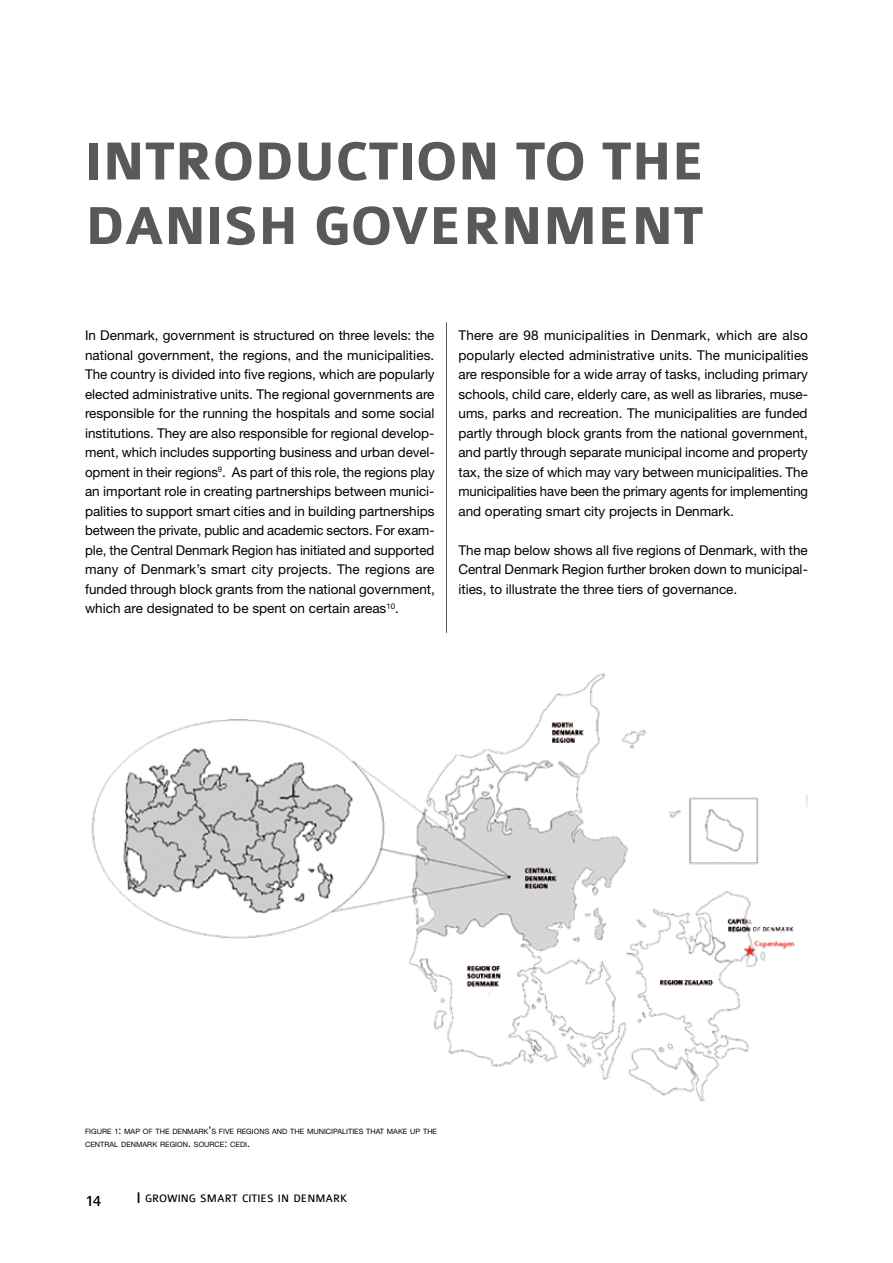
<style>
.page{position:relative;width:893px;height:1263px;background:#fff}
.page>*{position:absolute;margin:0;border:0;box-sizing:border-box;transform-origin:0 0}
.t1{font:700 57px/64.5px "Colaborate";letter-spacing:-.01em;color:#58595b}
.t2{font:16.5px "Colaborate";color:#000}
.t3{font:13.5px/19.5px "Helvetica Neue LT Std";color:#000;text-align:justify}
.t4{font:11.55px "Colaborate";color:#000}
.t5{font:7.35px/13.5px "Helvetica Neue LT Std";color:#000}
.s1{font-size:7.5px}
.s2{font-size:10.5px}
.s3{font-size:16.5px}
</style>
<div class="page">
<hr style="left:446px;top:322px;width:1px;height:311px;background:#58595b">
<img style="left:91px;top:673px;width:717px;height:429px">
<h1 class="t1" style="left:85px;top:131px;width:622px">INTRODUCTION TO THE<br>DANISH GOVERNMENT</h1>
<p class="t3" style="left:85px;top:326px;width:351px">In Denmark, government is structured on three levels: the national government, the regions, and the municipalities.<br>The country is divided into five regions, which are popularly elected administrative units. The regional governments are responsible for the running the hospitals and some social institutions. They are also responsible for regional develop&shy;ment, which includes supporting business and urban devel&shy;opment in their regions<sup>9</sup>. As part of this role, the regions play an important role in creating partnerships between munici&shy;palities to support smart cities and in building partnerships between the private, public and academic sectors. For exam&shy;ple, the Central Denmark Region has initiated and supported many of Denmark’s smart city projects. The regions are funded through block grants from the national government, which are designated to be spent on certain areas<sup>10</sup>.</p>
<p class="t3" style="left:458px;top:326px;width:351px">There are 98 municipalities in Denmark, which are also popularly elected administrative units. The municipalities are responsible for a wide array of tasks, including primary schools, child care, elderly care, as well as libraries, muse&shy;ums, parks and recreation. The municipalities are funded partly through block grants from the national government, and partly through separate municipal income and property tax, the size of which may vary between municipalities. The municipalities have been the primary agents for implementing and operating smart city projects in Denmark.</p>
<p class="t3" style="left:458px;top:540px;width:351px">The map below shows all five regions of Denmark, with the Central Denmark Region further broken down to municipal&shy;ities, to illustrate the three tiers of governance.</p>
<p class="t5" style="left:85px;top:1124px;width:354px">FIGURE <span class="s1">1</span><span class="s2">:</span> MAP OF THE DENMARK<span class="s2">’</span>S FIVE REGIONS AND THE MUNICIPALITIES THAT MAKE UP THE<br>CENTRAL DENMARK REGION<span class="s2">.</span> SOURCE<span class="s2">:</span> CEDI<span class="s2">.</span></p>
<p class="t2" style="left:85px;top:1192px;width:18px">14</p>
<p class="t4" style="left:136px;top:1192px;width:213px"><span class="s3">I</span> GROWING SMART CITIES IN DENMARK</p>
</div>
